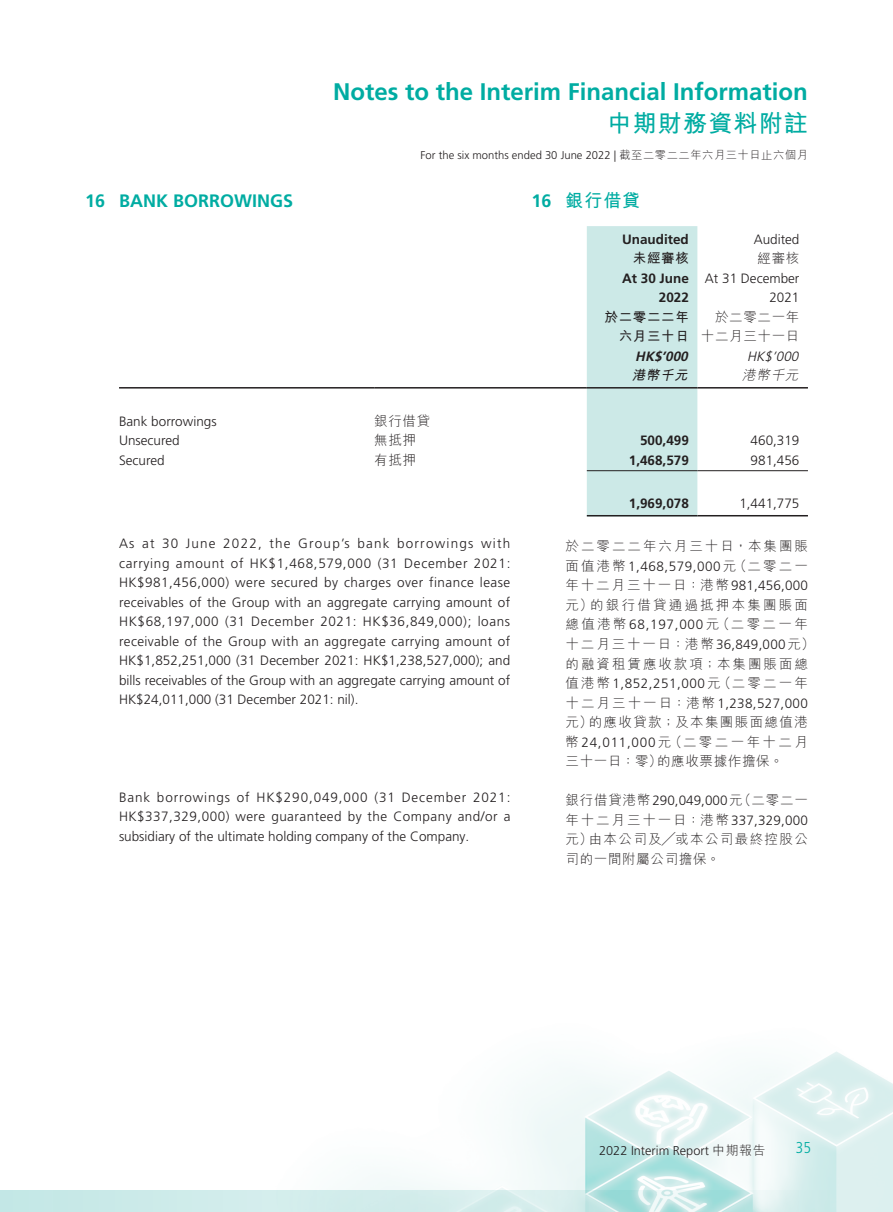
<style>
.page{position:relative;width:893px;height:1212px;background:#fff}
.page>*{position:absolute;margin:0;border:0;box-sizing:border-box;transform-origin:0 0}
.t1{font:700 24px "Frutiger LT Std";color:#00aca2}
.t2{font:700 24px "M Hei HK";letter-spacing:.05em;color:#00aca2}
._01_H1{font:700 18px "Frutiger LT Std";color:#00aca2}
._01_H1-2{font:700 18px "M Hei HK";color:#00aca2}
.t3{font:300 condensed 15.75px "Frutiger LT Std";color:#00aca2}
._00_txt{font:300 13.5px/19.5px "Frutiger LT Std";color:#231f20;text-align:justify}
._00_txt-2{font:300 13.5px/19.5px "M Hei HK";letter-spacing:.14em;color:#231f20}
._50_Table_txt{font:300 13.5px "Frutiger LT Std";color:#231f20}
._50_Table_txt-2{font:700 13.5px "Frutiger LT Std";color:#231f20}
._50_Table_txt-3{font:300 13.5px "M Hei HK";letter-spacing:.05em;color:#231f20}
._50_Table_txt-4{font:700 13.5px "M Hei HK";letter-spacing:.05em;color:#231f20}
._50_Table_txt-5{font:italic 700 13.5px "Frutiger LT Std";color:#231f20}
._50_Table_txt-6{font:italic 300 13.5px "Frutiger LT Std";color:#231f20}
._50_Table_txt-7{font:italic 700 13.5px "M Hei HK";color:#231f20}
._50_Table_txt-8{font:italic 300 13.5px "M Hei HK";color:#231f20}
.t4{font:300 12.75px "Frutiger LT Std";color:#231f20}
.t5{font:300 11.25px "Frutiger LT Std";color:#231f20}
.s1{font-family:"M Hei HK"}
.s2{font-family:"Frutiger LT Std"}
</style>
<div class="page">
<div style="left:0;top:1191px;width:893px;height:21px;background:#c4e8e6"></div>
<img style="left:53px;top:1051px;width:840px;height:161px">
<div style="left:587px;top:226px;width:110px;height:289px;background:#cce9e7"></div>
<hr style="left:119px;top:387px;width:255px;height:1px;background:#231f20">
<hr style="left:374px;top:387px;width:213px;height:1px;background:#231f20">
<hr style="left:587px;top:387px;width:110px;height:1px;background:#231f20">
<hr style="left:697px;top:387px;width:111px;height:1px;background:#231f20">
<hr style="left:587px;top:470px;width:110px;height:1px;background:#231f20">
<hr style="left:697px;top:470px;width:111px;height:1px;background:#231f20">
<hr style="left:587px;top:515px;width:110px;height:1px;background:#231f20">
<hr style="left:697px;top:515px;width:111px;height:1px;background:#231f20">
<p class="_01_H1" style="left:85px;top:191px;width:210px">16 BANK BORROWINGS</p>
<h1 class="t1" style="left:333px;top:78px;width:476px">Notes to the Interim Financial Information</h1>
<h1 class="t2" style="left:607px;top:105px;width:202px">中期財務資料附註</h1>
<p class="t5" style="left:421px;top:149px;width:389px">For the six months ended 30 June 2022 | <span class="s1">截至二零二二年六月三十日止六個月</span></p>
<p class="_01_H1-2" style="left:531px;top:188px;width:110px"><span class="s2">16</span> 銀行借貸</p>
<p class="_50_Table_txt-2" style="left:622px;top:231px;width:68px">Unaudited</p>
<p class="_50_Table_txt" style="left:754px;top:232px;width:47px">Audited</p>
<p class="_50_Table_txt-4" style="left:633px;top:249px;width:58px">未經審核</p>
<p class="_50_Table_txt-3" style="left:758px;top:252px;width:43px">經審核</p>
<p class="_50_Table_txt-2" style="left:622px;top:270px;width:68px">At 30 June</p>
<p class="_50_Table_txt-2" style="left:659px;top:290px;width:32px">2022</p>
<p class="_50_Table_txt" style="left:705px;top:271px;width:96px">At 31 December</p>
<p class="_50_Table_txt" style="left:769px;top:290px;width:32px">2021</p>
<p class="_50_Table_txt-4" style="left:604px;top:307px;width:86px">於二零二二年</p>
<p class="_50_Table_txt-4" style="left:619px;top:327px;width:72px">六月三十日</p>
<p class="_50_Table_txt-3" style="left:715px;top:310px;width:86px">於二零二一年</p>
<p class="_50_Table_txt-3" style="left:701px;top:330px;width:100px">十二月三十一日</p>
<p class="_50_Table_txt-5" style="left:635px;top:348px;width:57px">HK$’000</p>
<p class="_50_Table_txt-6" style="left:747px;top:349px;width:56px">HK$’000</p>
<p class="_50_Table_txt-7" style="left:632px;top:366px;width:61px">港幣千元</p>
<p class="_50_Table_txt-8" style="left:742px;top:369px;width:60px">港幣千元</p>
<p class="_50_Table_txt" style="left:119px;top:413px;width:99px">Bank borrowings</p>
<p class="_50_Table_txt-3" style="left:374px;top:414px;width:58px">銀行借貸</p>
<p class="_50_Table_txt" style="left:119px;top:433px;width:62px">Unsecured</p>
<p class="_50_Table_txt-3" style="left:374px;top:433px;width:43px">無抵押</p>
<p class="_50_Table_txt-2" style="left:640px;top:433px;width:50px">500,499</p>
<p class="_50_Table_txt" style="left:751px;top:433px;width:50px">460,319</p>
<p class="_50_Table_txt" style="left:119px;top:452px;width:47px">Secured</p>
<p class="_50_Table_txt-3" style="left:374px;top:453px;width:43px">有抵押</p>
<p class="_50_Table_txt-2" style="left:629px;top:452px;width:62px">1,468,579</p>
<p class="_50_Table_txt" style="left:751px;top:452px;width:50px">981,456</p>
<p class="_50_Table_txt-2" style="left:629px;top:496px;width:62px">1,969,078</p>
<p class="_50_Table_txt" style="left:739px;top:496px;width:62px">1,441,775</p>
<p class="_00_txt" style="left:119px;top:534px;width:393px">As at 30 June 2022, the Group’s bank borrowings with carrying amount of HK$1,468,579,000 (31 December 2021:<br>HK$981,456,000) were secured by charges over finance lease receivables of the Group with an aggregate carrying amount of HK$68,197,000 (31 December 2021: HK$36,849,000); loans receivable of the Group with an aggregate carrying amount of HK$1,852,251,000 (31 December 2021: HK$1,238,527,000); and bills receivables of the Group with an aggregate carrying amount of HK$24,011,000 (31 December 2021: nil).</p>
<p class="_00_txt-2" style="left:565px;top:536px;width:251px">於二零二二年六月三十日，本集團賬面值港幣<span class="s2">1,468,579,000</span>元（二零二一年十二月三十一日：港幣<span class="s2">981,456,000</span>元）的銀行借貸通過抵押本集團賬面總值港幣 <span class="s2">68,197,000</span> 元（二零二一年十二月三十一日：港幣<span class="s2">36,849,000</span>元）的融資租賃應收款項；本集團賬面總值港幣<span class="s2">1,852,251,000</span>元（二零二一年十二月三十一日：港幣<span class="s2">1,238,527,000</span>元）的應收貸款；及本集團賬面總值港幣 <span class="s2">24,011,000</span> 元（二零二一年十二月三十一日：零）的應收票據作擔保。</p>
<p class="_00_txt-2" style="left:565px;top:790px;width:244px;text-align:justify">銀行借貸港幣<span class="s2">290,049,000</span>元（二零二一年十二月三十一日：港幣<span class="s2">337,329,000</span>元）由本公司及╱或本公司最終控股公司的一間附屬公司擔保。</p>
<p class="_00_txt" style="left:119px;top:787px;width:393px">Bank borrowings of HK$290,049,000 (31 December 2021:<br>HK$337,329,000) were guaranteed by the Company and/or a subsidiary of the ultimate holding company of the Company.</p>
<p class="t4" style="left:599px;top:1143px;width:168px">2022 Interim Report <span class="s1">中期報告</span></p>
<p class="t3" style="left:796px;top:1138px;width:17px">35</p>
</div>
